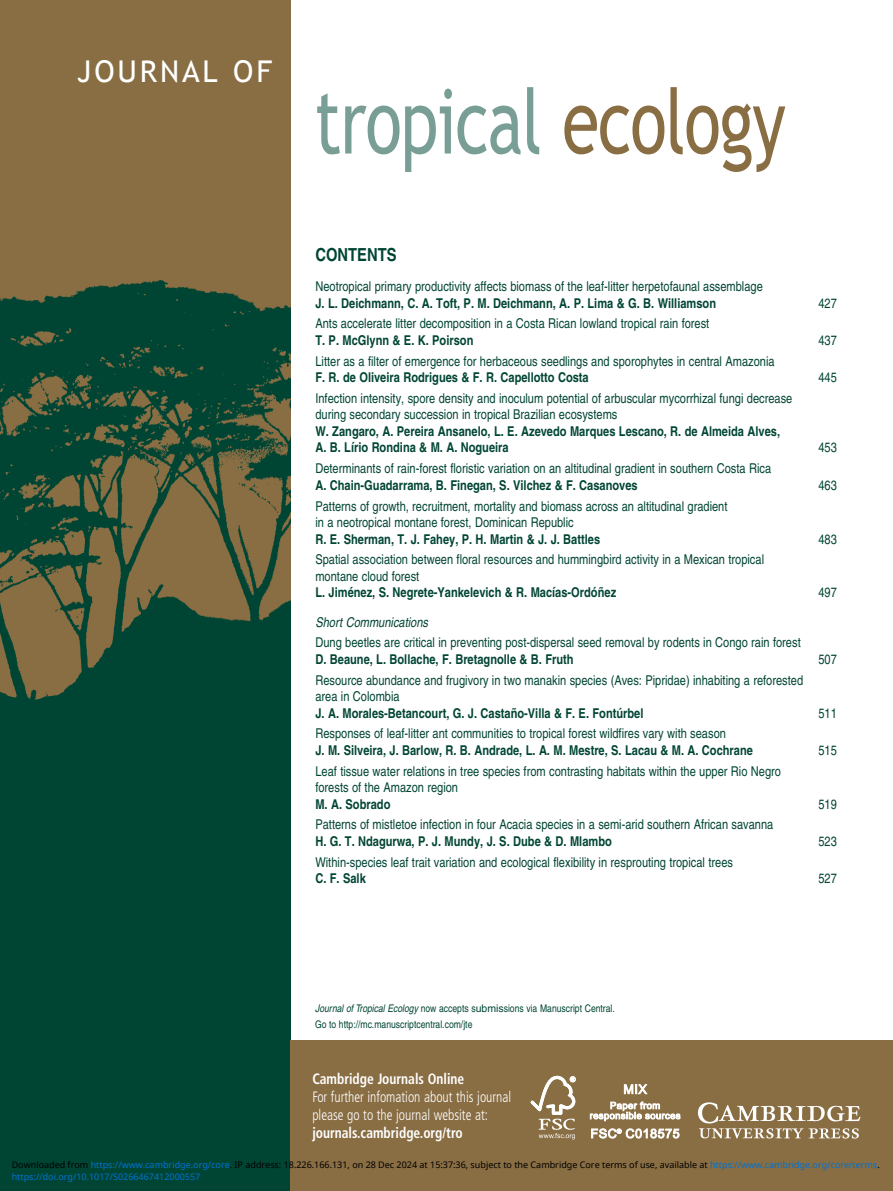
<style>
.page{position:relative;width:893px;height:1191px;background:#fff}
.page>*{position:absolute;margin:0;border:0;box-sizing:border-box;transform-origin:0 0}
.t1{font:90px "Trebuchet MS";letter-spacing:-.015em;color:#799e96;scale:.75 1}
.t2{font:30px "Trebuchet MS";letter-spacing:.095em;color:#fff}
.t3{font:700 condensed 18px "Helvetica";color:#004534}
.t4{font:300 condensed 15px/18px "Frutiger";color:#fff;scale:.9 1}
.t5{font:700 condensed 15px "Frutiger";color:#fff;scale:.9 1}
.t6{font:condensed 13.5px/16.5px "Helvetica";color:#004534}
.t7{font:700 condensed 13.5px/16.5px "Helvetica";color:#004534}
.t8{font:italic condensed 13.5px "Helvetica";color:#004534}
.t9{font:condensed 10.5px/16.5px "Helvetica";color:#004534}
.t10{font:9px "Noto Sans";color:#000}
.t11{font:9px "Noto Sans";color:#0172cf}
.s1{color:#896d43}
.s2{font-style:italic}
.s3{font-stretch:normal}
.s4{color:#0172cf}
</style>
<div class="page">
<div style="left:0;top:0;width:291px;height:1191px;background:#896d43"></div>
<img style="left:0;top:279px;width:291px;height:469px">
<div style="left:0;top:748px;width:291px;height:443px;background:#004534"></div>
<div style="left:291px;top:1040px;width:602px;height:151px;background:#896d43"></div>
<img style="left:698px;top:1102px;width:163px;height:37px">
<svg style="left:531px;top:1076px;width:45px;height:63px"></svg>
<svg style="left:624px;top:1084px;width:23px;height:11px"></svg>
<svg style="left:590px;top:1101px;width:91px;height:20px"></svg>
<svg style="left:591px;top:1128px;width:89px;height:10px"></svg>
<h2 class="t2" style="left:77px;top:53px;width:196px">JOURNAL OF</h2>
<h1 class="t1" style="left:315px;top:69px;width:630px">tropical <span class="s1">ecology</span></h1>
<h3 class="t3" style="left:315px;top:248px;width:83px">CONTENTS</h3>
<p class="t6" style="left:315px;top:279px;width:449px">Neotropical primary productivity affects biomass of the leaf-litter herpetofaunal assemblage</p>
<p class="t7" style="left:315px;top:296px;width:402px">J. L. Deichmann, C. A. Toft, P. M. Deichmann, A. P. Lima &amp; G. B. Williamson</p>
<p class="t6" style="left:818px;top:296px;width:20px">427</p>
<p class="t6" style="left:315px;top:316px;width:395px">Ants accelerate litter decomposition in a Costa Rican lowland tropical rain forest</p>
<p class="t7" style="left:315px;top:333px;width:160px">T. P. McGlynn &amp; E. K. Poirson</p>
<p class="t6" style="left:818px;top:333px;width:20px">437</p>
<p class="t6" style="left:315px;top:354px;width:461px">Litter as a filter of emergence for herbaceous seedlings and sporophytes in central Amazonia</p>
<p class="t7" style="left:315px;top:370px;width:275px">F. R. de Oliveira Rodrigues &amp; F. R. Capellotto Costa</p>
<p class="t6" style="left:818px;top:370px;width:20px">445</p>
<p class="t6" style="left:315px;top:391px;width:479px">Infection intensity, spore density and inoculum potential of arbuscular mycorrhizal fungi decrease during secondary succession in tropical Brazilian ecosystems</p>
<p class="t7" style="left:315px;top:424px;width:466px">W. Zangaro, A. Pereira Ansanelo, L. E. Azevedo Marques Lescano, R. de Almeida Alves,<br>A. B. Lírio Rondina &amp; M. A. Nogueira</p>
<p class="t6" style="left:818px;top:440px;width:20px">453</p>
<p class="t6" style="left:315px;top:461px;width:457px">Determinants of rain-forest floristic variation on an altitudinal gradient in southern Costa Rica</p>
<p class="t7" style="left:315px;top:478px;width:324px">A. Chain-Guadarrama, B. Finegan, S. Vilchez &amp; F. Casanoves</p>
<p class="t6" style="left:818px;top:478px;width:20px">463</p>
<p class="t6" style="left:315px;top:498px;width:414px">Patterns of growth, recruitment, mortality and biomass across an altitudinal gradient in a neotropical montane forest, Dominican Republic</p>
<p class="t7" style="left:315px;top:531px;width:286px">R. E. Sherman, T. J. Fahey, P. H. Martin &amp; J. J. Battles</p>
<p class="t6" style="left:818px;top:531px;width:20px">483</p>
<p class="t6" style="left:315px;top:552px;width:450px">Spatial association between floral resources and hummingbird activity in a Mexican tropical montane cloud forest</p>
<p class="t7" style="left:315px;top:585px;width:302px">L. Jiménez, S. Negrete-Yankelevich &amp; R. Macías-Ordóñez</p>
<p class="t6" style="left:818px;top:585px;width:20px">497</p>
<p class="t8" style="left:315px;top:617px;width:114px">Short Communications</p>
<p class="t6" style="left:315px;top:635px;width:487px">Dung beetles are critical in preventing post-dispersal seed removal by rodents in Congo rain forest</p>
<p class="t7" style="left:315px;top:652px;width:260px">D. Beaune, L. Bollache, F. Bretagnolle &amp; B. Fruth</p>
<p class="t6" style="left:818px;top:652px;width:20px">507</p>
<p class="t6" style="left:315px;top:672px;width:489px">Resource abundance and frugivory in two manakin species (Aves: Pipridae) inhabiting a reforested area in Colombia</p>
<p class="t7" style="left:315px;top:705px;width:330px">J. A. Morales-Betancourt, G. J. Castaño-Villa &amp; F. E. Fontúrbel</p>
<p class="t6" style="left:818px;top:705px;width:20px">511</p>
<p class="t6" style="left:315px;top:726px;width:412px">Responses of leaf-litter ant communities to tropical forest wildfires vary with season</p>
<p class="t7" style="left:315px;top:743px;width:439px">J. M. Silveira, J. Barlow, R. B. Andrade, L. A. M. Mestre, S. Lacau &amp; M. A. Cochrane</p>
<p class="t6" style="left:818px;top:743px;width:20px">515</p>
<p class="t6" style="left:315px;top:763px;width:467px">Leaf tissue water relations in tree species from contrasting habitats within the upper Rio Negro forests of the Amazon region</p>
<p class="t7" style="left:315px;top:796px;width:77px">M. A. Sobrado</p>
<p class="t6" style="left:818px;top:796px;width:20px">519</p>
<p class="t6" style="left:315px;top:817px;width:459px">Patterns of mistletoe infection in four Acacia species in a semi-arid southern African savanna</p>
<p class="t7" style="left:315px;top:834px;width:298px">H. G. T. Ndagurwa, P. J. Mundy, J. S. Dube &amp; D. Mlambo</p>
<p class="t6" style="left:818px;top:834px;width:20px">523</p>
<p class="t6" style="left:315px;top:854px;width:419px">Within-species leaf trait variation and ecological flexibility in resprouting tropical trees</p>
<p class="t7" style="left:315px;top:871px;width:52px">C. F. Salk</p>
<p class="t6" style="left:818px;top:871px;width:20px">527</p>
<p class="t9" style="left:315px;top:1000px;width:301px"><span class="s2">Journal of Tropical Ecology</span> now accepts s<span class="s3">ubmis</span>sions via Manuscript Central.<br>Go to http://mc.manuscriptcentral.com/jte</p>
<p class="t5" style="left:312px;top:1072px;width:170px">Cambridge Journals Online</p>
<p class="t4" style="left:312px;top:1088px;width:222px">For further infomation about this journal please go to the journal website at:</p>
<p class="t5" style="left:312px;top:1126px;width:169px">journals.cambridge.org/tro</p>
<p class="t10" style="left:12px;top:1158px;width:870px">Downloaded from <span class="s4">https://www.cambridge.org/core</span>. IP address: 18.226.166.131, on 28 Dec 2024 at 15:37:36, subject to the Cambridge Core terms of use, available at <span class="s4">https://www.cambridge.org/core/terms</span>.</p>
<p class="t11" style="left:12px;top:1170px;width:190px">https://doi.org/10.1017/S0266467412000557</p>
</div>
